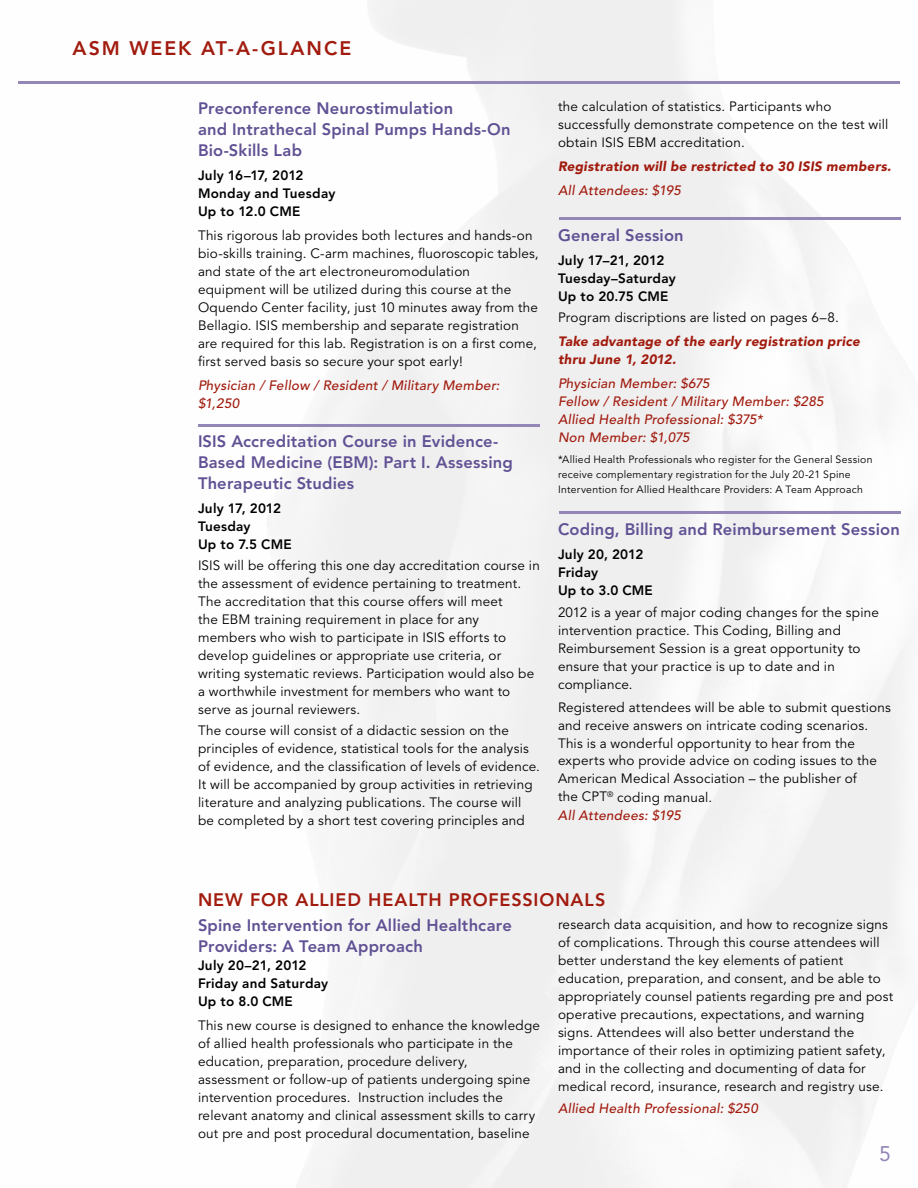
<style>
.page{position:relative;width:918px;height:1188px;background:#fff}
.page>*{position:absolute;margin:0;border:0;box-sizing:border-box;transform-origin:0 0}
.t1{font:21px "Avenir";color:#9487b8}
.t2{font:800 19.5px "Avenir";letter-spacing:.1em;color:#a11b0e}
.t3{font:800 18px "Avenir";letter-spacing:.05em;color:#a11b0e}
.t4{font:800 16.5px/21px "Avenir";letter-spacing:.01em;color:#615194}
.t5{font:13.5px/18px "Avenir";letter-spacing:.015em;color:#000}
.t6{font:italic 500 13.5px/18px "Avenir";letter-spacing:.02em;color:#a11b0e}
.t7{font:800 13.5px/18px "Avenir";letter-spacing:.015em;color:#000}
.t8{font:italic 900 13.5px/18px "Avenir";letter-spacing:.02em;color:#a11b0e}
.t9{font:10.5px/15px "Avenir";letter-spacing:.025em;color:#000}
.s1{font-weight:500;font-style:italic;color:#a11b0e}
</style>
<div class="page">
<hr style="left:18px;top:81px;width:882px;height:3px;background:#9487b8">
<hr style="left:198px;top:424px;width:342px;height:3px;background:#9487b8">
<hr style="left:560px;top:218px;width:342px;height:2px;background:#9487b8">
<hr style="left:560px;top:512px;width:342px;height:2px;background:#9487b8">
<h2 class="t2" style="left:72px;top:37px;width:280px">ASM WEEK AT-A-GLANCE</h2>
<p class="t4" style="left:198px;top:98px;width:314px">Preconference Neurostimulation<br>and Intrathecal Spinal Pumps Hands-On<br>Bio-Skills Lab</p>
<p class="t7" style="left:198px;top:166px;width:139px">July 16–17, 2012<br>Monday and Tuesday<br>Up to 12.0 CME</p>
<p class="t5" style="left:198px;top:227px;width:342px">This rigorous lab provides both lectures and hands-on bio-skills training. C-arm machines, fluoroscopic tables, and state of the art electroneuromodulation equipment will be utilized during this course at the Oquendo Center facility, just 10 minutes away from the Bellagio. ISIS membership and separate registration are required for this lab. Registration is on a first come, first served basis so secure your spot early!</p>
<p class="t6" style="left:198px;top:376px;width:303px">Physician / Fellow / Resident / Military Member: $1,250</p>
<p class="t4" style="left:198px;top:431px;width:316px">ISIS Accreditation Course in Evidence-<br>Based Medicine (EBM): Part I. Assessing<br>Therapeutic Studies</p>
<p class="t7" style="left:198px;top:499px;width:95px">July 17, 2012<br>Tuesday<br>Up to 7.5 CME</p>
<p class="t5" style="left:198px;top:557px;width:343px">ISIS will be offering this one day accreditation course in the assessment of evidence pertaining to treatment.<br>The accreditation that this course offers will meet<br>the EBM training requirement in place for any members who wish to participate in ISIS efforts to develop guidelines or appropriate use criteria, or writing systematic reviews. Participation would also be a worthwhile investment for members who want to serve as journal reviewers.</p>
<p class="t5" style="left:198px;top:721px;width:343px">The course will consist of a didactic session on the principles of evidence, statistical tools for the analysis of evidence, and the classification of levels of evidence.<br>It will be accompanied by group activities in retrieving literature and analyzing publications. The course will be completed by a short test covering principles and</p>
<p class="t5" style="left:558px;top:98px;width:332px">the calculation of statistics. Participants who successfully demonstrate competence on the test will obtain ISIS EBM accreditation.</p>
<p class="t8" style="left:558px;top:158px;width:335px">Registration will be restricted to 30 ISIS members.</p>
<p class="t6" style="left:558px;top:182px;width:124px">All Attendees: $195</p>
<p class="t4" style="left:558px;top:224px;width:127px">General Session</p>
<p class="t7" style="left:558px;top:251px;width:119px">July 17–21, 2012<br>Tuesday–Saturday<br>Up to 20.75 CME</p>
<p class="t5" style="left:558px;top:308px;width:282px">Program discriptions are listed on pages 6–8.</p>
<p class="t8" style="left:558px;top:332px;width:303px">Take advantage of the early registration price thru June 1, 2012.</p>
<p class="t6" style="left:558px;top:374px;width:267px">Physician Member: $675<br>Fellow / Resident / Military Member: $285<br>Allied Health Professional: $375*<br>Non Member: $1,075</p>
<p class="t9" style="left:558px;top:452px;width:316px">*Allied Health Professionals who register for the General Session receive complementary registration for the July 20-21 Spine<br>Intervention for Allied Healthcare Providers: A Team Approach</p>
<p class="t4" style="left:558px;top:518px;width:343px">Coding, Billing and Reimbursement Session</p>
<p class="t7" style="left:558px;top:545px;width:96px">July 20, 2012<br>Friday<br>Up to 3.0 CME</p>
<p class="t5" style="left:558px;top:604px;width:323px">2012 is a year of major coding changes for the spine intervention practice. This Coding, Billing and Reimbursement Session is a great opportunity to ensure that your practice is up to date and in compliance.</p>
<p class="t5" style="left:558px;top:698px;width:335px">Registered attendees will be able to submit questions and receive answers on intricate coding scenarios.<br>This is a wonderful opportunity to hear from the experts who provide advice on coding issues to the American Medical Association – the publisher of<br>the CPT<sup>®</sup> coding manual.<br><span class="s1">All Attendees: $195</span></p>
<h3 class="t3" style="left:198px;top:889px;width:409px">NEW FOR ALLIED HEALTH PROFESSIONALS</h3>
<p class="t4" style="left:198px;top:915px;width:315px">Spine Intervention for Allied Healthcare<br>Providers: A Team Approach</p>
<p class="t7" style="left:198px;top:957px;width:132px">July 20–21, 2012<br>Friday and Saturday<br>Up to 8.0 CME</p>
<p class="t5" style="left:198px;top:1017px;width:344px">This new course is designed to enhance the knowledge of allied health professionals who participate in the education, preparation, procedure delivery, assessment or follow-up of patients undergoing spine intervention procedures. Instruction includes the relevant anatomy and clinical assessment skills to carry out pre and post procedural documentation, baseline</p>
<p class="t5" style="left:558px;top:916px;width:337px">research data acquisition, and how to recognize signs of complications. Through this course attendees will better understand the key elements of patient education, preparation, and consent, and be able to appropriately counsel patients regarding pre and post operative precautions, expectations, and warning signs. Attendees will also better understand the importance of their roles in optimizing patient safety, and in the collecting and documenting of data for medical record, insurance, research and registry use.</p>
<p class="t6" style="left:558px;top:1100px;width:201px">Allied Health Professional: $250</p>
<h1 class="t1" style="left:879px;top:1142px;width:13px">5</h1>
</div>
